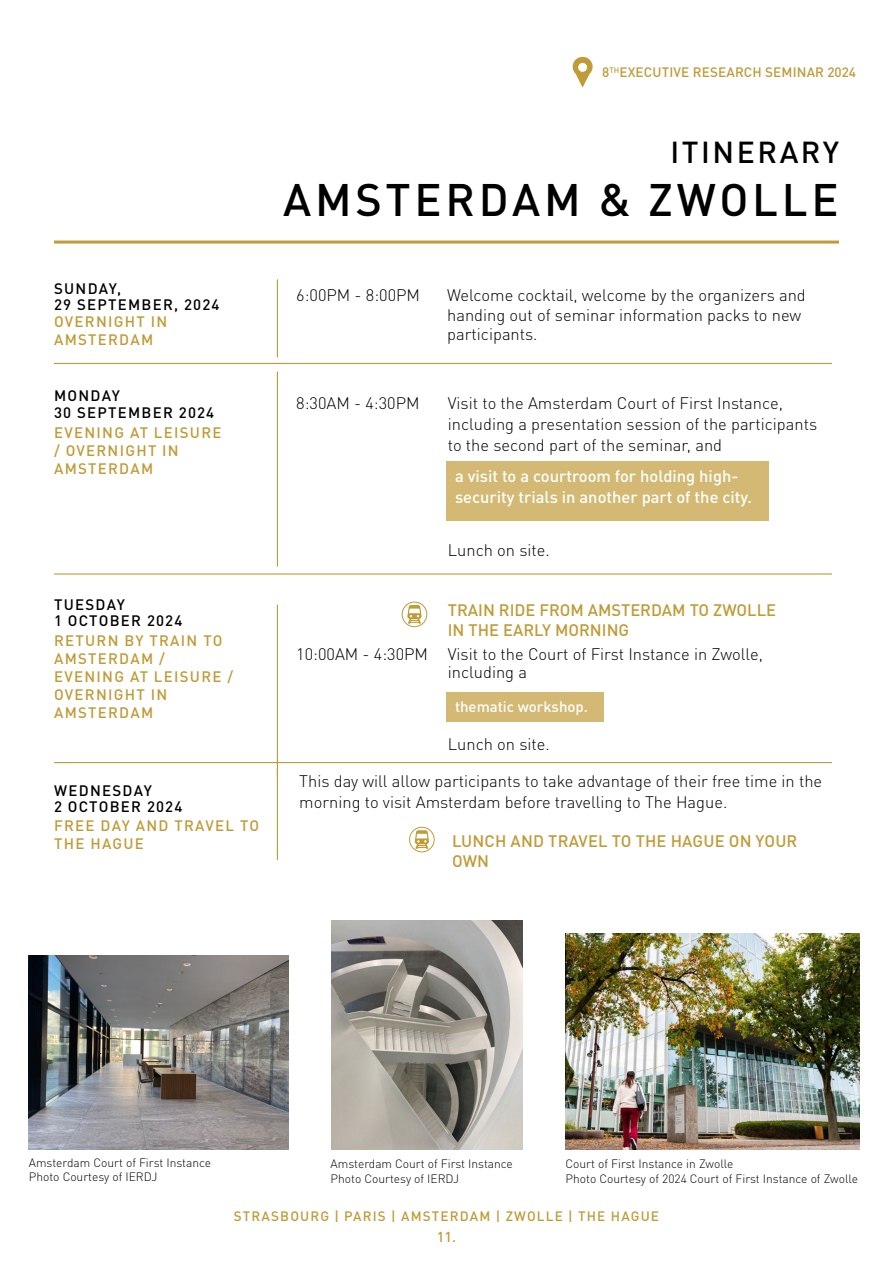
<style>
.page{position:relative;width:893px;height:1263px;background:#fff}
.page>*{position:absolute;margin:0;border:0;box-sizing:border-box;transform-origin:0 0}
.t1{font:500 45px "DINOT";letter-spacing:.085em;color:#000}
.t2{font:500 30px "DINOT";letter-spacing:.085em;color:#000}
.t3{font:300 16.5px/21px "DINOT";color:#000}
.t4{font:500 16.5px/19.8px "DINOT";color:#c09b37}
.t5{font:500 16.5px/21px "DINOT";color:#fff}
.t6{font:500 15px/18px "DINOT";letter-spacing:.085em;color:#c09b37}
.t7{font:500 15px/16.5px "DINOT";letter-spacing:.085em;color:#000}
.t8{font:500 15px "DINOT";color:#fff}
.t9{font:500 14.25px "DINOT";color:#c09b37}
.t10{font:500 13.5px "DINOT";letter-spacing:.075em;color:#c09b37}
.t11{font:500 13.5px "DINOT";letter-spacing:.01em;color:#c09b37}
.t12{font:300 12px/14.4px "DINOT";color:#000}
</style>
<div class="page">
<hr style="left:54px;top:241px;width:785px;height:3px;background:#c09b37">
<svg style="left:573px;top:57px;width:20px;height:31px"></svg>
<div style="left:578px;top:63px;width:9px;height:9px;background:#fff;border-radius:50%"></div>
<hr style="left:277px;top:279px;width:1px;height:78px;background:#c09b37">
<div style="left:446px;top:461px;width:323px;height:59px;background:#d3b973"></div>
<div style="left:446px;top:692px;width:158px;height:30px;background:#d3b973"></div>
<img style="left:566px;top:933px;width:294px;height:217px">
<hr style="left:54px;top:363px;width:778px;height:1px;background:#c09b37">
<hr style="left:277px;top:371px;width:1px;height:196px;background:#c09b37">
<hr style="left:54px;top:573px;width:778px;height:2px;background:#c09b37">
<hr style="left:277px;top:605px;width:1px;height:172px;background:#c09b37">
<hr style="left:54px;top:762px;width:778px;height:1px;background:#c09b37">
<hr style="left:277px;top:769px;width:1px;height:91px;background:#c09b37">
<div style="left:402px;top:602px;width:25px;height:25px;border:1px solid #bf9c38;border-radius:50%"></div>
<svg style="left:407px;top:605px;width:15px;height:19px"></svg>
<div style="left:409px;top:827px;width:25px;height:25px;border:1px solid #bf9c38;border-radius:50%"></div>
<svg style="left:415px;top:830px;width:14px;height:19px"></svg>
<img style="left:331px;top:920px;width:192px;height:229px">
<img style="left:29px;top:955px;width:259px;height:195px">
<p class="t11" style="left:602px;top:62px;width:256px">8<sup>TH</sup>EXECUTIVE RESEARCH SEMINAR 2024</p>
<h2 class="t2" style="left:670px;top:129px;width:170px">ITINERARY</h2>
<h1 class="t1" style="left:283px;top:164px;width:557px">AMSTERDAM &amp; ZWOLLE</h1>
<p class="t7" style="left:54px;top:279px;width:167px">SUNDAY,<br>29 SEPTEMBER, 2024</p>
<p class="t6" style="left:54px;top:312px;width:115px">OVERNIGHT IN<br>AMSTERDAM</p>
<p class="t7" style="left:54px;top:387px;width:162px">MONDAY<br>30 SEPTEMBER 2024</p>
<p class="t6" style="left:54px;top:423px;width:169px">EVENING AT LEISURE / OVERNIGHT IN<br>AMSTERDAM</p>
<p class="t7" style="left:54px;top:595px;width:130px">TUESDAY<br>1 OCTOBER 2024</p>
<p class="t6" style="left:54px;top:631px;width:181px">RETURN BY TRAIN TO<br>AMSTERDAM /<br>EVENING AT LEISURE /<br>OVERNIGHT IN<br>AMSTERDAM</p>
<p class="t7" style="left:54px;top:781px;width:130px">WEDNESDAY<br>2 OCTOBER 2024</p>
<p class="t6" style="left:54px;top:815px;width:207px">FREE DAY AND TRAVEL TO<br>THE HAGUE</p>
<p class="t3" style="left:296px;top:283px;width:125px">6:00PM - 8:00PM</p>
<p class="t3" style="left:447px;top:284px;width:360px;line-height:19.8px">Welcome cocktail, welcome by the organizers and handing out of seminar information packs to new participants.</p>
<p class="t3" style="left:296px;top:391px;width:125px">8:30AM - 4:30PM</p>
<p class="t3" style="left:448px;top:391px;width:371px">Visit to the Amsterdam Court of First Instance, including a presentation session of the participants to the second part of the seminar, and</p>
<p class="t5" style="left:455px;top:465px;width:298px">a visit to a courtroom for holding high&shy;security trials in another part of the city.</p>
<p class="t3" style="left:448px;top:538px;width:104px">Lunch on site.</p>
<p class="t4" style="left:448px;top:599px;width:330px">TRAIN RIDE FROM AMSTERDAM TO ZWOLLE<br>IN THE EARLY MORNING</p>
<p class="t3" style="left:448px;top:644px;width:317px;line-height:18px;text-indent:-152px">10:00AM - 4:30PM Visit to the Court of First Instance in Zwolle, including a</p>
<p class="t8" style="left:455px;top:695px;width:135px">thematic workshop.</p>
<p class="t3" style="left:448px;top:733px;width:104px">Lunch on site.</p>
<p class="t3" style="left:299px;top:769px;width:524px">This day will allow participants to take advantage of their free time in the morning to visit Amsterdam before travelling to The Hague.</p>
<p class="t4" style="left:452px;top:830px;width:347px">LUNCH AND TRAVEL TO THE HAGUE ON YOUR<br>OWN</p>
<p class="t12" style="left:29px;top:1154px;width:184px">Amsterdam Court of First Instance<br>Photo Courtesy of IERDJ</p>
<p class="t12" style="left:331px;top:1156px;width:184px">Amsterdam Court of First Instance<br>Photo Courtesy of IERDJ</p>
<p class="t12" style="left:566px;top:1156px;width:294px">Court of First Instance in Zwolle<br>Photo Courtesy of 2024 Court of First Instance of Zwolle</p>
<p class="t10" style="left:234px;top:1205px;width:427px">STRASBOURG | PARIS | AMSTERDAM | ZWOLLE | THE HAGUE</p>
<p class="t9" style="left:437px;top:1226px;width:21px">11.</p>
</div>
